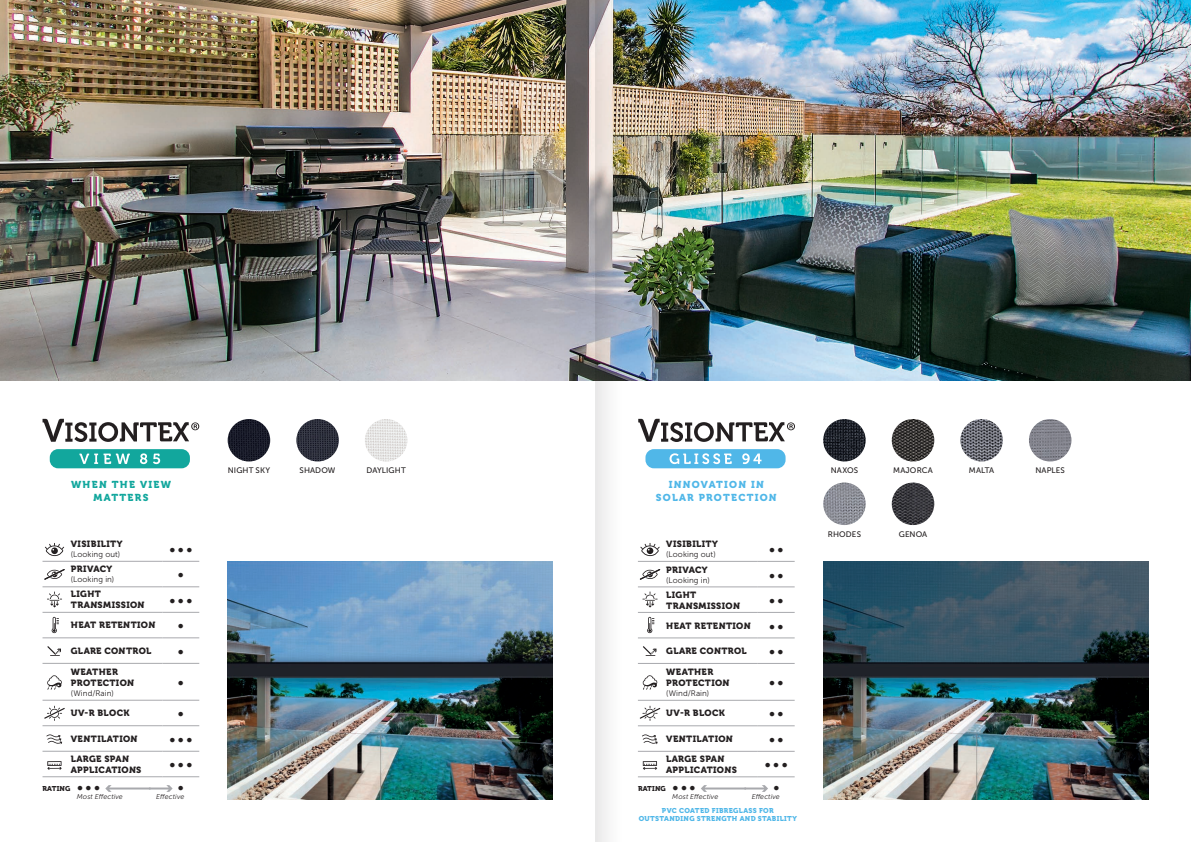
<style>
.page{position:relative;width:1191px;height:842px;background:#fff}
.page>*{position:absolute;margin:0;border:0;box-sizing:border-box;transform-origin:0 0}
.t1{font:17px "Museo Sans 100";color:#231f20}
.t2{font:10px/13px "Museo 900";letter-spacing:.12em;color:#50b7e8;text-align:center}
.t3{font:10px/13px "Museo 900";letter-spacing:.13em;color:#12a79d;text-align:center}
.t4{font:9px/11px "Museo 900";letter-spacing:.04em;color:#231f20}
.t5{font:8px "Museo Sans 300";letter-spacing:.01em;color:#231f20}
.t6{font:8px "Museo Sans 500";letter-spacing:.015em;color:#231f20}
.t7{font:7px/8px "Museo 900";letter-spacing:.045em;color:#50b7e8;text-align:center}
.t8{font:italic 7px "Museo Sans 300";letter-spacing:.015em;color:#231f20}
.t9{font:7px "Museo 900";letter-spacing:.02em;color:#231f20}
.s1{font-family:"Museo Sans 100";font-size:17px}
</style>
<div class="page">
<img style="left:228px;top:561px;width:325px;height:238px">
<img style="left:0;top:0;width:1191px;height:381px">
<img style="left:823px;top:561px;width:325px;height:238px">
<img style="left:296px;top:419px;width:43px;height:42px;border-radius:21px">
<svg style="left:162px;top:560px;width:37px;height:191px"></svg>
<hr style="left:43px;top:561px;width:119px;height:1px;background:#a8a9ad">
<hr style="left:162px;top:561px;width:37px;height:1px;background:#a8a9ad">
<hr style="left:43px;top:587px;width:119px;height:1px;background:#a8a9ad">
<hr style="left:162px;top:587px;width:37px;height:1px;background:#a8a9ad">
<hr style="left:43px;top:612px;width:119px;height:1px;background:#a8a9ad">
<hr style="left:162px;top:612px;width:37px;height:1px;background:#a8a9ad">
<hr style="left:43px;top:638px;width:119px;height:1px;background:#a8a9ad">
<hr style="left:162px;top:638px;width:37px;height:1px;background:#a8a9ad">
<hr style="left:43px;top:663px;width:119px;height:1px;background:#a8a9ad">
<hr style="left:162px;top:663px;width:37px;height:1px;background:#a8a9ad">
<hr style="left:43px;top:700px;width:119px;height:1px;background:#a8a9ad">
<hr style="left:162px;top:700px;width:37px;height:1px;background:#a8a9ad">
<hr style="left:43px;top:725px;width:119px;height:1px;background:#a8a9ad">
<hr style="left:162px;top:725px;width:37px;height:1px;background:#a8a9ad">
<hr style="left:43px;top:751px;width:119px;height:1px;background:#a8a9ad">
<hr style="left:162px;top:751px;width:37px;height:1px;background:#a8a9ad">
<hr style="left:43px;top:776px;width:119px;height:1px;background:#a8a9ad">
<hr style="left:162px;top:776px;width:37px;height:1px;background:#a8a9ad">
<svg style="left:45px;top:543px;width:19px;height:13px"></svg>
<svg style="left:44px;top:569px;width:21px;height:11px"></svg>
<svg style="left:47px;top:591px;width:15px;height:17px"></svg>
<svg style="left:52px;top:617px;width:7px;height:16px"></svg>
<svg style="left:47px;top:646px;width:14px;height:10px"></svg>
<svg style="left:47px;top:675px;width:15px;height:15px"></svg>
<svg style="left:44px;top:706px;width:21px;height:15px"></svg>
<svg style="left:46px;top:734px;width:16px;height:10px"></svg>
<svg style="left:47px;top:761px;width:15px;height:9px"></svg>
<svg style="left:43px;top:419px;width:156px;height:23px"></svg>
<div style="left:50px;top:449px;width:140px;height:19px;background:#12a79d;border-radius:8px"></div>
<svg style="left:79px;top:454px;width:51px;height:10px"></svg>
<svg style="left:140px;top:453px;width:7px;height:11px"></svg>
<svg style="left:153px;top:454px;width:7px;height:10px"></svg>
<img style="left:365px;top:419px;width:42px;height:42px;border-radius:21px">
<img style="left:228px;top:419px;width:42px;height:42px;border-radius:21px">
<svg style="left:676px;top:422px;width:119px;height:20px"></svg>
<div style="left:645px;top:449px;width:140px;height:19px;background:#50b7e8;border-radius:8px"></div>
<svg style="left:676px;top:453px;width:56px;height:11px"></svg>
<svg style="left:742px;top:453px;width:19px;height:11px"></svg>
<svg style="left:758px;top:560px;width:36px;height:217px"></svg>
<hr style="left:638px;top:561px;width:120px;height:1px;background:#a8a9ad">
<hr style="left:758px;top:561px;width:36px;height:1px;background:#a8a9ad">
<hr style="left:638px;top:587px;width:120px;height:1px;background:#a8a9ad">
<hr style="left:758px;top:587px;width:36px;height:1px;background:#a8a9ad">
<hr style="left:638px;top:612px;width:120px;height:1px;background:#a8a9ad">
<hr style="left:758px;top:612px;width:36px;height:1px;background:#a8a9ad">
<hr style="left:638px;top:638px;width:120px;height:1px;background:#a8a9ad">
<hr style="left:758px;top:638px;width:36px;height:1px;background:#a8a9ad">
<hr style="left:638px;top:663px;width:120px;height:1px;background:#a8a9ad">
<hr style="left:758px;top:663px;width:36px;height:1px;background:#a8a9ad">
<hr style="left:638px;top:700px;width:120px;height:1px;background:#a8a9ad">
<hr style="left:758px;top:700px;width:36px;height:1px;background:#a8a9ad">
<hr style="left:638px;top:726px;width:120px;height:1px;background:#a8a9ad">
<hr style="left:758px;top:726px;width:36px;height:1px;background:#a8a9ad">
<hr style="left:638px;top:751px;width:120px;height:1px;background:#a8a9ad">
<hr style="left:758px;top:751px;width:36px;height:1px;background:#a8a9ad">
<hr style="left:638px;top:777px;width:120px;height:1px;background:#a8a9ad">
<hr style="left:758px;top:777px;width:36px;height:1px;background:#a8a9ad">
<img style="left:823px;top:419px;width:42px;height:42px;border-radius:21px">
<img style="left:823px;top:482px;width:42px;height:43px;border-radius:21px">
<img style="left:960px;top:419px;width:43px;height:42px;border-radius:21px">
<img style="left:1029px;top:419px;width:42px;height:42px;border-radius:21px">
<img style="left:891px;top:419px;width:43px;height:42px;border-radius:21px">
<img style="left:891px;top:482px;width:43px;height:43px;border-radius:21px">
<svg style="left:105px;top:785px;width:68px;height:7px"></svg>
<svg style="left:701px;top:785px;width:67px;height:7px"></svg>
<img style="left:595px;top:0;width:81px;height:842px">
<p class="t6" style="left:228px;top:466px;width:44px">NIGHT SKY</p>
<p class="t6" style="left:366px;top:466px;width:41px">DAYLIGHT</p>
<p class="t6" style="left:299px;top:466px;width:37px">SHADOW</p>
<p class="t3" style="left:71px;top:478px;width:101px">WHEN THE VIEW<br>MATTERS</p>
<p class="t4" style="left:71px;top:538px;width:53px">VISIBILITY</p>
<p class="t5" style="left:71px;top:550px;width:51px">(Looking out)</p>
<h1 class="t1" style="left:169px;top:540px;width:25px">•••</h1>
<p class="t2" style="left:656px;top:478px;width:122px">INNOVATION IN<br>SOLAR PROTECTION</p>
<p class="t4" style="left:666px;top:539px;width:53px">VISIBILITY</p>
<p class="t5" style="left:666px;top:550px;width:51px">(Looking out)</p>
<h1 class="t1" style="left:768px;top:540px;width:17px">••</h1>
<p class="t4" style="left:71px;top:564px;width:43px">PRIVACY</p>
<p class="t5" style="left:71px;top:575px;width:45px">(Looking in)</p>
<h1 class="t1" style="left:177px;top:566px;width:8px">•</h1>
<p class="t4" style="left:666px;top:564px;width:43px">PRIVACY</p>
<p class="t5" style="left:666px;top:575px;width:45px">(Looking in)</p>
<h1 class="t1" style="left:768px;top:566px;width:17px">••</h1>
<p class="t4" style="left:71px;top:589px;width:75px">LIGHT<br>TRANSMISSION</p>
<h1 class="t1" style="left:169px;top:591px;width:25px">•••</h1>
<p class="t4" style="left:71px;top:620px;width:86px">HEAT RETENTION</p>
<h1 class="t1" style="left:177px;top:617px;width:8px">•</h1>
<p class="t4" style="left:71px;top:645px;width:82px">GLARE CONTROL</p>
<h1 class="t1" style="left:177px;top:642px;width:8px">•</h1>
<p class="t4" style="left:71px;top:666px;width:65px">WEATHER<br>PROTECTION</p>
<p class="t5" style="left:71px;top:689px;width:44px">(Wind/Rain)</p>
<h1 class="t1" style="left:177px;top:673px;width:8px">•</h1>
<p class="t4" style="left:666px;top:589px;width:75px">LIGHT<br>TRANSMISSION</p>
<h1 class="t1" style="left:768px;top:591px;width:17px">••</h1>
<p class="t4" style="left:666px;top:620px;width:119px">HEAT RETENTION <span class="s1">••</span></p>
<p class="t4" style="left:666px;top:645px;width:82px">GLARE CONTROL</p>
<h1 class="t1" style="left:768px;top:642px;width:17px">••</h1>
<p class="t4" style="left:666px;top:666px;width:65px">WEATHER<br>PROTECTION</p>
<p class="t5" style="left:666px;top:689px;width:44px">(Wind/Rain)</p>
<h1 class="t1" style="left:768px;top:673px;width:17px">••</h1>
<p class="t4" style="left:71px;top:708px;width:60px">UV-R BLOCK</p>
<h1 class="t1" style="left:177px;top:704px;width:8px">•</h1>
<p class="t4" style="left:71px;top:733px;width:68px">VENTILATION</p>
<h1 class="t1" style="left:169px;top:730px;width:25px">•••</h1>
<p class="t4" style="left:71px;top:753px;width:72px">LARGE SPAN<br>APPLICATIONS</p>
<h1 class="t1" style="left:169px;top:755px;width:25px">•••</h1>
<p class="t4" style="left:666px;top:708px;width:60px">UV-R BLOCK</p>
<h1 class="t1" style="left:768px;top:704px;width:17px">••</h1>
<p class="t4" style="left:666px;top:733px;width:68px">VENTILATION</p>
<h1 class="t1" style="left:768px;top:730px;width:17px">••</h1>
<p class="t4" style="left:666px;top:753px;width:72px">LARGE SPAN<br>APPLICATIONS</p>
<h1 class="t1" style="left:764px;top:756px;width:25px">•••</h1>
<p class="t9" style="left:43px;top:784px;width:29px">RATING</p>
<h1 class="t1" style="left:672px;top:778px;width:25px">•••</h1>
<p class="t8" style="left:672px;top:793px;width:47px">Most Effective</p>
<p class="t9" style="left:638px;top:784px;width:29px">RATING</p>
<h1 class="t1" style="left:77px;top:778px;width:25px">•••</h1>
<p class="t8" style="left:77px;top:793px;width:47px">Most Effective</p>
<h1 class="t1" style="left:178px;top:779px;width:8px">•</h1>
<p class="t8" style="left:156px;top:793px;width:29px">Effective</p>
<h1 class="t1" style="left:773px;top:779px;width:8px">•</h1>
<p class="t8" style="left:751px;top:793px;width:29px">Effective</p>
<p class="t7" style="left:638px;top:807px;width:160px">PVC COATED FIBREGLASS FOR<br>OUTSTANDING STRENGTH AND STABILITY</p>
<p class="t6" style="left:830px;top:466px;width:29px">NAXOS</p>
<p class="t6" style="left:828px;top:530px;width:35px">RHODES</p>
<p class="t6" style="left:893px;top:466px;width:41px">MAJORCA</p>
<p class="t6" style="left:969px;top:466px;width:27px">MALTA</p>
<p class="t6" style="left:1035px;top:466px;width:31px">NAPLES</p>
<p class="t6" style="left:898px;top:530px;width:30px">GENOA</p>
</div>
